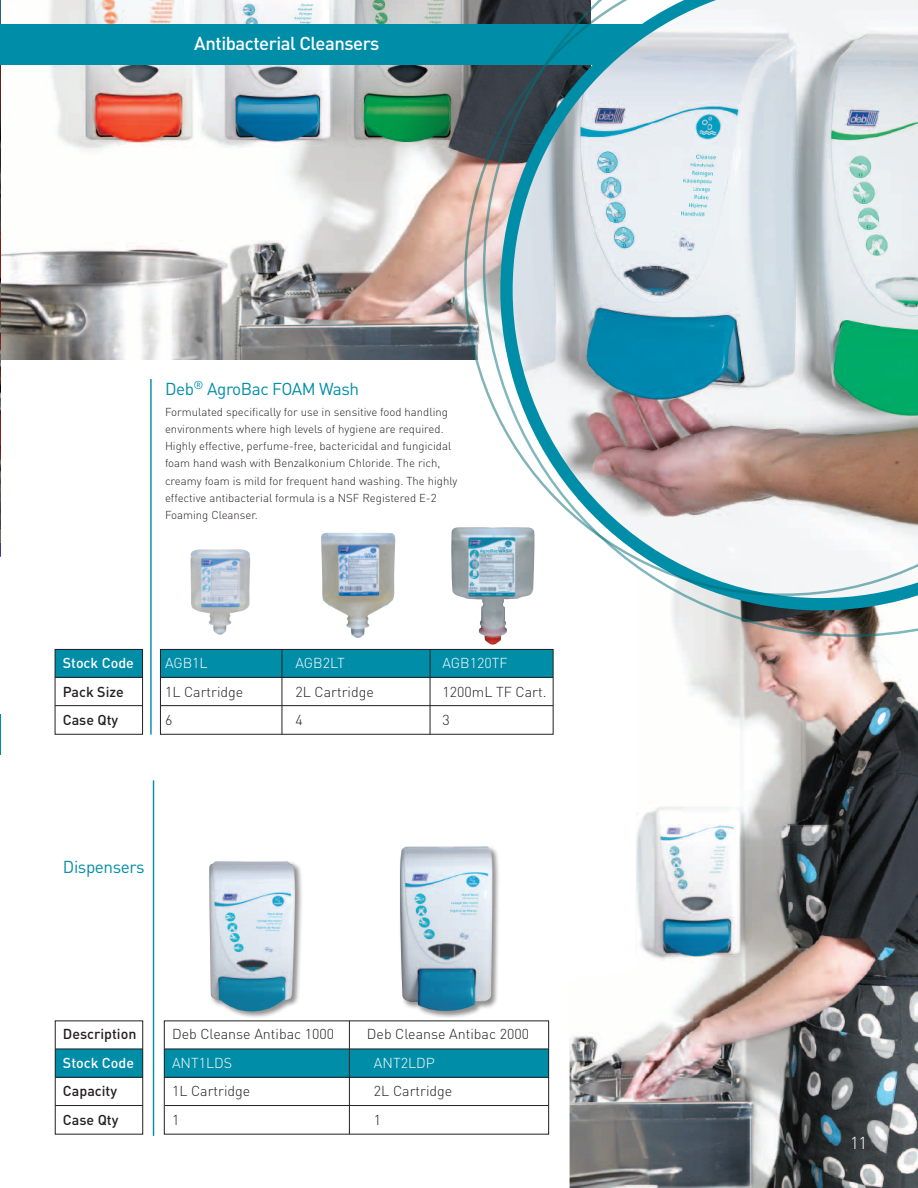
<style>
.page{position:relative;width:918px;height:1188px;background:#fff}
.page>*{position:absolute;margin:0;border:0;box-sizing:border-box;transform-origin:0 0}
.t1{font:500 18.6px "DIN";letter-spacing:-.025em;color:#fff}
.t2{font:17.1px "DIN";letter-spacing:-.025em;color:#008da8}
.t3{font:300 17.1px "DIN";color:#fff}
.t4{font:300 14.25px "DIN";color:#231f20}
.t5{font:500 14.25px/28.5px "DIN";color:#231f20}
.t6{font:300 14.25px "DIN";color:#fff}
.t7{font:500 14.25px "DIN";color:#fff}
.t8{font:300 11.4px/17.1px "DIN";color:#231f20}
</style>
<div class="page">
<img style="left:570px;top:637px;width:348px;height:551px">
<hr style="left:0;top:714px;width:1px;height:41px;background:#008da8">
<div style="left:160px;top:649px;width:393px;height:28px;background:#008da8"></div>
<hr style="left:160px;top:705px;width:393px;height:1px;background:#231f20">
<hr style="left:160px;top:677px;width:393px;height:1px;background:#231f20">
<div style="left:55px;top:649px;width:88px;height:28px;background:#008da8"></div>
<div style="left:55px;top:649px;width:88px;height:86px;border:1px solid #231f20"></div>
<hr style="left:55px;top:705px;width:88px;height:1px;background:#231f20">
<hr style="left:55px;top:677px;width:88px;height:1px;background:#231f20">
<div style="left:160px;top:649px;width:394px;height:86px;border:1px solid #231f20"></div>
<hr style="left:282px;top:649px;width:1px;height:85px;background:#231f20">
<hr style="left:150px;top:379px;width:2px;height:356px;background:#008da8">
<hr style="left:153px;top:780px;width:1px;height:356px;background:#008da8">
<img style="left:190px;top:549px;width:60px;height:86px">
<img style="left:321px;top:533px;width:74px;height:105px">
<div style="left:164px;top:1049px;width:384px;height:28px;background:#008da8"></div>
<hr style="left:165px;top:1105px;width:383px;height:1px;background:#231f20">
<hr style="left:165px;top:1077px;width:383px;height:1px;background:#231f20">
<hr style="left:165px;top:1049px;width:383px;height:1px;background:#231f20">
<div style="left:55px;top:1049px;width:88px;height:28px;background:#008da8"></div>
<div style="left:55px;top:1021px;width:88px;height:114px;border:1px solid #231f20"></div>
<hr style="left:55px;top:1105px;width:88px;height:1px;background:#231f20">
<hr style="left:55px;top:1077px;width:88px;height:1px;background:#231f20">
<hr style="left:55px;top:1049px;width:88px;height:1px;background:#231f20">
<hr style="left:349px;top:1021px;width:1px;height:113px;background:#231f20">
<div style="left:208px;top:860px;width:95px;height:157px;background:#231f20;opacity:.5"></div>
<img style="left:209px;top:861px;width:86px;height:152px">
<div style="left:398px;top:845px;width:102px;height:172px;background:#231f20;opacity:.5"></div>
<img style="left:400px;top:846px;width:93px;height:165px">
<img style="left:2px;top:0;width:462px;height:360px">
<div style="left:1px;top:24px;width:917px;height:40px;background:#008da8"></div>
<img style="left:464px;top:0;width:19px;height:384px">
<img style="left:483px;top:0;width:435px;height:637px">
<hr style="left:430px;top:649px;width:1px;height:85px;background:#231f20">
<img style="left:451px;top:527px;width:83px;height:118px">
<h1 class="t1" style="left:194px;top:31px;width:187px">Antibacterial Cleansers</h1>
<h2 class="t2" style="left:165px;top:378px;width:196px">Deb<sup>®</sup> AgroBac FOAM Wash</h2>
<p class="t8" style="left:165px;top:403px;width:294px">Formulated specifically for use in sensitive food handling environments where high levels of hygiene are required.<br>Highly effective, perfume-free, bactericidal and fungicidal foam hand wash with Benzalkonium Chloride. The rich, creamy foam is mild for frequent hand washing. The highly effective antibacterial formula is a NSF Registered E-2<br>Foaming Cleanser.</p>
<p class="t7" style="left:63px;top:654px;width:73px">Stock Code</p>
<p class="t5" style="left:63px;top:677px;width:63px">Pack Size<br>Case Qty</p>
<p class="t6" style="left:165px;top:654px;width:44px">AGB1L</p>
<p class="t6" style="left:296px;top:654px;width:51px">AGB2LT</p>
<p class="t6" style="left:443px;top:654px;width:67px">AGB120TF</p>
<p class="t4" style="left:165px;top:683px;width:80px">1L Cartridge</p>
<p class="t4" style="left:296px;top:683px;width:80px">2L Cartridge</p>
<p class="t4" style="left:443px;top:683px;width:105px">1200mL TF Cart.</p>
<p class="t4" style="left:165px;top:711px;width:9px">6</p>
<p class="t4" style="left:296px;top:711px;width:9px">4</p>
<p class="t4" style="left:443px;top:711px;width:9px">3</p>
<h2 class="t2" style="left:63px;top:856px;width:83px">Dispensers</h2>
<p class="t5" style="left:63px;top:1019px;width:75px">Description</p>
<p class="t7" style="left:63px;top:1054px;width:73px">Stock Code</p>
<p class="t5" style="left:63px;top:1076px;width:57px">Capacity<br>Case Qty</p>
<p class="t4" style="left:172px;top:1025px;width:164px">Deb Cleanse Antibac 1000</p>
<p class="t4" style="left:367px;top:1025px;width:164px">Deb Cleanse Antibac 2000</p>
<p class="t6" style="left:172px;top:1054px;width:62px">ANT1LDS</p>
<p class="t6" style="left:374px;top:1054px;width:62px">ANT2LDP</p>
<p class="t4" style="left:172px;top:1082px;width:80px">1L Cartridge</p>
<p class="t4" style="left:374px;top:1082px;width:80px">2L Cartridge</p>
<p class="t4" style="left:172px;top:1111px;width:9px">1</p>
<p class="t4" style="left:374px;top:1111px;width:9px">1</p>
<h2 class="t3" style="left:850px;top:1132px;width:19px">11</h2>
</div>
